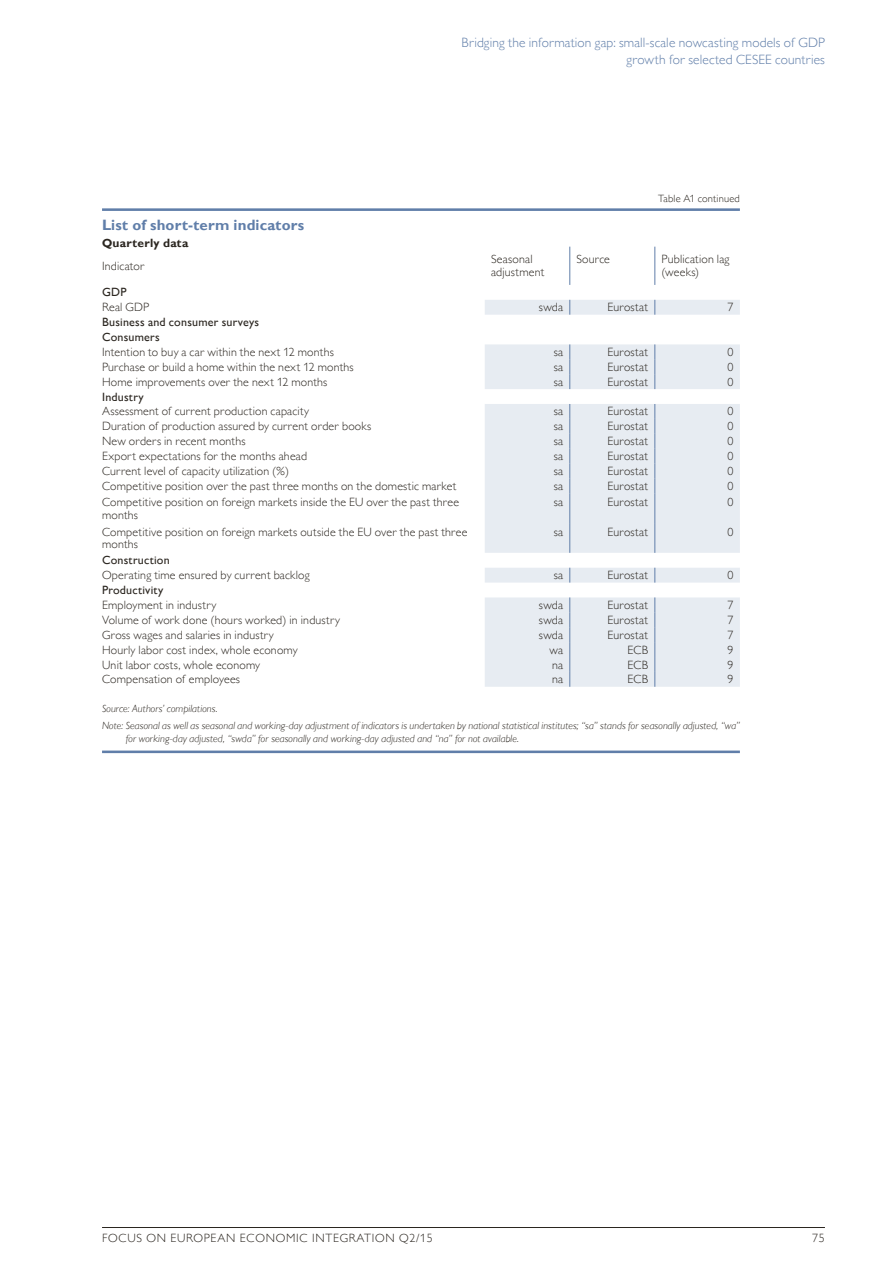
<style>
.page{position:relative;width:893px;height:1263px;background:#fff}
.page>*{position:absolute;margin:0;border:0;box-sizing:border-box;transform-origin:0 0}
.t1{font:700 15px "Gill Sans MT Pro";letter-spacing:.01em;color:#607ea9}
.t2{font:300 13.5px/16.5px "Gill Sans MT Pro";letter-spacing:.01em;color:#607ea9;text-align:right}
.t3{font:300 12px/12.8px "Gill Sans MT Pro";letter-spacing:.015em;color:#2b2620}
.t4{font:500 12px/14.9px "Gill Sans MT Pro";letter-spacing:.02em;color:#2b2620}
.t5{font:300 12px "Gill Sans MT Pro";letter-spacing:.06em;color:#2b2620}
.t6{font:700 12px "Gill Sans MT Pro";letter-spacing:.02em;color:#2b2620}
.t7{font:italic 300 10.5px/17px "Gill Sans MT Pro";letter-spacing:.01em;color:#2b2620}
.t8{font:300 10.5px "Gill Sans MT Pro";letter-spacing:.02em;color:#2b2620}
</style>
<div class="page">
<hr style="left:102px;top:1227px;width:723px;height:1px;background:#2b2620">
<svg style="left:485px;top:300px;width:255px;height:387px;fill:#e7ecf2"></svg>
<svg style="left:569px;top:300px;width:1px;height:15px"></svg>
<svg style="left:655px;top:300px;width:1px;height:15px"></svg>
<svg style="left:569px;top:344px;width:1px;height:45px"></svg>
<svg style="left:655px;top:344px;width:1px;height:45px"></svg>
<svg style="left:569px;top:404px;width:1px;height:89px"></svg>
<svg style="left:655px;top:404px;width:1px;height:89px"></svg>
<hr style="left:569px;top:493px;width:1px;height:30px;background:#607ea9">
<hr style="left:655px;top:493px;width:1px;height:30px;background:#607ea9">
<hr style="left:569px;top:523px;width:1px;height:30px;background:#607ea9">
<hr style="left:655px;top:523px;width:1px;height:30px;background:#607ea9">
<svg style="left:569px;top:568px;width:1px;height:15px"></svg>
<svg style="left:655px;top:568px;width:1px;height:15px"></svg>
<svg style="left:569px;top:597px;width:1px;height:90px"></svg>
<svg style="left:655px;top:597px;width:1px;height:90px"></svg>
<hr style="left:569px;top:247px;width:1px;height:38px;background:#607ea9">
<hr style="left:655px;top:247px;width:1px;height:38px;background:#607ea9">
<hr style="left:102px;top:208px;width:638px;height:3px;background:#607ea9">
<hr style="left:102px;top:750px;width:638px;height:3px;background:#607ea9">
<p class="t2" style="left:462px;top:34px;width:365px">Bridging the information gap: small-scale nowcasting models of GDP growth for selected CESEE countries</p>
<p class="t8" style="left:658px;top:192px;width:83px">Table A1 continued</p>
<p class="t1" style="left:102px;top:215px;width:204px">List of short-term indicators</p>
<p class="t6" style="left:102px;top:235px;width:88px">Quarterly data</p>
<p class="t3" style="left:102px;top:259px;width:44px">Indicator</p>
<p class="t3" style="left:491px;top:253px;width:55px">Seasonal adjustment</p>
<p class="t3" style="left:576px;top:253px;width:35px">Source</p>
<p class="t3" style="left:661px;top:253px;width:70px">Publication lag (weeks)</p>
<p class="t4" style="left:102px;top:285px;width:26px">GDP</p>
<p class="t3" style="left:102px;top:301px;width:49px">Real GDP</p>
<p class="t3" style="left:539px;top:301px;width:26px">swda</p>
<p class="t3" style="left:607px;top:301px;width:42px">Eurostat</p>
<p class="t3" style="left:727px;top:301px;width:7px">7</p>
<p class="t4" style="left:102px;top:315px;width:158px">Business and consumer surveys<br>Consumers</p>
<p class="t3" style="left:102px;top:345px;width:233px">Intention to buy a car within the next 12 months</p>
<p class="t3" style="left:554px;top:345px;width:11px">sa</p>
<p class="t3" style="left:607px;top:345px;width:42px">Eurostat</p>
<p class="t3" style="left:727px;top:345px;width:7px">0</p>
<p class="t3" style="left:102px;top:360px;width:253px">Purchase or build a home within the next 12 months</p>
<p class="t3" style="left:554px;top:360px;width:11px">sa</p>
<p class="t3" style="left:607px;top:360px;width:42px">Eurostat</p>
<p class="t3" style="left:727px;top:360px;width:7px">0</p>
<p class="t3" style="left:102px;top:375px;width:227px">Home improvements over the next 12 months</p>
<p class="t3" style="left:554px;top:375px;width:11px">sa</p>
<p class="t3" style="left:607px;top:375px;width:42px">Eurostat</p>
<p class="t3" style="left:727px;top:375px;width:7px">0</p>
<p class="t4" style="left:102px;top:389px;width:43px">Industry</p>
<p class="t3" style="left:102px;top:405px;width:208px">Assessment of current production capacity</p>
<p class="t3" style="left:554px;top:405px;width:11px">sa</p>
<p class="t3" style="left:607px;top:405px;width:42px">Eurostat</p>
<p class="t3" style="left:727px;top:405px;width:7px">0</p>
<p class="t3" style="left:102px;top:420px;width:271px">Duration of production assured by current order books</p>
<p class="t3" style="left:554px;top:420px;width:11px">sa</p>
<p class="t3" style="left:607px;top:420px;width:42px">Eurostat</p>
<p class="t3" style="left:727px;top:420px;width:7px">0</p>
<p class="t3" style="left:102px;top:435px;width:145px">New orders in recent months</p>
<p class="t3" style="left:554px;top:435px;width:11px">sa</p>
<p class="t3" style="left:607px;top:435px;width:42px">Eurostat</p>
<p class="t3" style="left:727px;top:435px;width:7px">0</p>
<p class="t3" style="left:102px;top:449px;width:207px">Export expectations for the months ahead</p>
<p class="t3" style="left:554px;top:449px;width:11px">sa</p>
<p class="t3" style="left:607px;top:449px;width:42px">Eurostat</p>
<p class="t3" style="left:727px;top:449px;width:7px">0</p>
<p class="t3" style="left:102px;top:464px;width:188px">Current level of capacity utilization (%)</p>
<p class="t3" style="left:554px;top:464px;width:11px">sa</p>
<p class="t3" style="left:607px;top:464px;width:42px">Eurostat</p>
<p class="t3" style="left:727px;top:464px;width:7px">0</p>
<p class="t3" style="left:102px;top:479px;width:356px">Competitive position over the past three months on the domestic market</p>
<p class="t3" style="left:554px;top:479px;width:11px">sa</p>
<p class="t3" style="left:607px;top:479px;width:42px">Eurostat</p>
<p class="t3" style="left:727px;top:479px;width:7px">0</p>
<p class="t3" style="left:102px;top:495px;width:359px">Competitive position on foreign markets inside the EU over the past three months</p>
<p class="t3" style="left:554px;top:495px;width:11px">sa</p>
<p class="t3" style="left:607px;top:495px;width:42px">Eurostat</p>
<p class="t3" style="left:727px;top:495px;width:7px">0</p>
<p class="t3" style="left:102px;top:525px;width:367px">Competitive position on foreign markets outside the EU over the past three months</p>
<p class="t3" style="left:554px;top:525px;width:11px">sa</p>
<p class="t3" style="left:607px;top:525px;width:42px">Eurostat</p>
<p class="t3" style="left:727px;top:525px;width:7px">0</p>
<p class="t4" style="left:102px;top:553px;width:69px">Construction</p>
<p class="t3" style="left:102px;top:569px;width:209px">Operating time ensured by current backlog</p>
<p class="t3" style="left:554px;top:569px;width:11px">sa</p>
<p class="t3" style="left:607px;top:569px;width:42px">Eurostat</p>
<p class="t3" style="left:727px;top:569px;width:7px">0</p>
<p class="t4" style="left:102px;top:582px;width:63px">Productivity</p>
<p class="t3" style="left:102px;top:598px;width:116px">Employment in industry</p>
<p class="t3" style="left:539px;top:598px;width:26px">swda</p>
<p class="t3" style="left:607px;top:598px;width:42px">Eurostat</p>
<p class="t3" style="left:727px;top:598px;width:7px">7</p>
<p class="t3" style="left:102px;top:613px;width:239px">Volume of work done (hours worked) in industry</p>
<p class="t3" style="left:539px;top:613px;width:26px">swda</p>
<p class="t3" style="left:607px;top:613px;width:42px">Eurostat</p>
<p class="t3" style="left:727px;top:613px;width:7px">7</p>
<p class="t3" style="left:102px;top:628px;width:173px">Gross wages and salaries in industry</p>
<p class="t3" style="left:539px;top:628px;width:26px">swda</p>
<p class="t3" style="left:607px;top:628px;width:42px">Eurostat</p>
<p class="t3" style="left:727px;top:628px;width:7px">7</p>
<p class="t3" style="left:102px;top:643px;width:197px">Hourly labor cost index, whole economy</p>
<p class="t3" style="left:549px;top:643px;width:15px">wa</p>
<p class="t3" style="left:627px;top:643px;width:22px">ECB</p>
<p class="t3" style="left:727px;top:643px;width:7px">9</p>
<p class="t3" style="left:102px;top:658px;width:160px">Unit labor costs, whole economy</p>
<p class="t3" style="left:552px;top:658px;width:13px">na</p>
<p class="t3" style="left:627px;top:658px;width:22px">ECB</p>
<p class="t3" style="left:727px;top:658px;width:7px">9</p>
<p class="t3" style="left:102px;top:673px;width:139px">Compensation of employees</p>
<p class="t3" style="left:552px;top:673px;width:13px">na</p>
<p class="t3" style="left:627px;top:673px;width:22px">ECB</p>
<p class="t3" style="left:727px;top:673px;width:7px">9</p>
<p class="t7" style="left:102px;top:700px;width:639px">Source: Authors’ compilations.<br>Note: Seasonal as well as seasonal and working-day adjustment of indicators is undertaken by national statistical institutes; “sa” stands for seasonally adjusted, “wa”</p>
<p class="t7" style="left:126px;top:730px;width:395px">for working-day adjusted, “swda” for seasonally and working-day adjusted and “na” for not available.</p>
<p class="t5" style="left:102px;top:1231px;width:332px">FOCUS ON EUROPEAN ECONOMIC INTEGRATION Q2/15</p>
<p class="t3" style="left:812px;top:1232px;width:14px">75</p>
</div>
